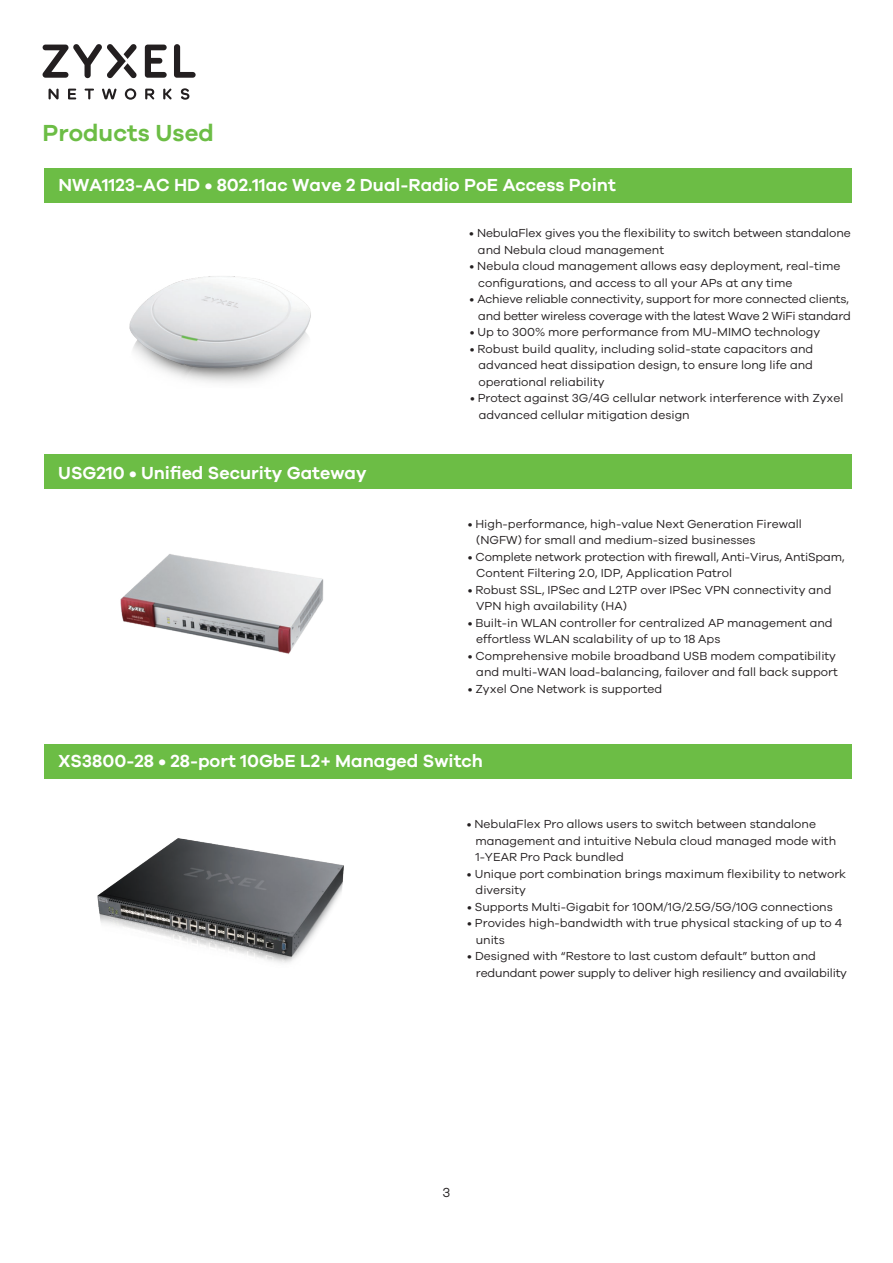
<style>
.page{position:relative;width:893px;height:1263px;background:#fff}
.page>*{position:absolute;margin:0;border:0;box-sizing:border-box;transform-origin:0 0}
.t1{font:600 24px "Galano Grotesque";color:#6cbd45}
.t2{font:600 18px "Galano Grotesque";color:#fff}
.t3{font:13.5px "Galano Grotesque";color:#231f20}
.t4{font:12px/16.5px "Galano Grotesque";color:#231f20}
</style>
<div class="page">
<div style="left:44px;top:168px;width:808px;height:34px;background:#6cbd45"></div>
<div style="left:44px;top:454px;width:808px;height:34px;background:#6cbd45"></div>
<div style="left:44px;top:744px;width:808px;height:34px;background:#6cbd45"></div>
<img style="left:129px;top:276px;width:182px;height:107px">
<img style="left:97px;top:838px;width:247px;height:125px">
<img style="left:120px;top:554px;width:204px;height:100px">
<svg style="left:49px;top:89px;width:10px;height:10px"></svg>
<svg style="left:68px;top:89px;width:8px;height:10px"></svg>
<svg style="left:85px;top:89px;width:9px;height:10px"></svg>
<svg style="left:102px;top:89px;width:15px;height:10px"></svg>
<svg style="left:125px;top:88px;width:11px;height:12px"></svg>
<svg style="left:163px;top:89px;width:9px;height:10px"></svg>
<svg style="left:181px;top:88px;width:8px;height:12px"></svg>
<svg style="left:145px;top:89px;width:10px;height:10px"></svg>
<svg style="left:174px;top:44px;width:22px;height:34px"></svg>
<svg style="left:145px;top:45px;width:22px;height:33px"></svg>
<svg style="left:42px;top:44px;width:95px;height:34px"></svg>
<h1 class="t1" style="left:43px;top:119px;width:173px">Products Used</h1>
<h2 class="t2" style="left:58px;top:174px;width:559px">NWA1123-AC HD • 802.11ac Wave 2 Dual-Radio PoE Access Point</h2>
<h2 class="t2" style="left:58px;top:462px;width:310px">USG210 • Unified Security Gateway</h2>
<p class="t4" style="left:478px;top:225px;width:374px;text-indent:-9px">• NebulaFlex gives you the flexibility to switch between standalone and Nebula cloud management</p>
<p class="t4" style="left:478px;top:258px;width:364px;text-indent:-9px">• Nebula cloud management allows easy deployment, real-time configurations, and access to all your APs at any time</p>
<p class="t4" style="left:470px;top:291px;width:383px;text-align:right">• Achieve reliable connectivity, support for more connected clients, and better wireless coverage with the latest Wave 2 WiFi standard</p>
<p class="t4" style="left:470px;top:324px;width:352px">• Up to 300% more performance from MU-MIMO technology</p>
<p class="t4" style="left:478px;top:340px;width:336px;text-align:justify;text-indent:-9px">• Robust build quality, including solid-state capacitors and advanced heat dissipation design, to ensure long life and operational reliability</p>
<p class="t4" style="left:479px;top:390px;width:366px;text-indent:-9px">• Protect against 3G/4G cellular network interference with Zyxel advanced cellular mitigation design</p>
<p class="t4" style="left:476px;top:515px;width:327px;text-indent:-9px">• High-performance, high-value Next Generation Firewall (NGFW) for small and medium-sized businesses</p>
<p class="t4" style="left:476px;top:548px;width:370px;text-indent:-9px">• Complete network protection with firewall, Anti-Virus, AntiSpam,<br>Content Filtering 2.0, IDP, Application Patrol</p>
<p class="t4" style="left:476px;top:581px;width:357px;text-indent:-9px">• Robust SSL, IPSec and L2TP over IPSec VPN connectivity and<br>VPN high availability (HA)</p>
<p class="t4" style="left:476px;top:614px;width:358px;text-indent:-9px">• Built-in WLAN controller for centralized AP management and effortless WLAN scalability of up to 18 Aps</p>
<p class="t4" style="left:468px;top:647px;width:372px;text-align:right">• Comprehensive mobile broadband USB modem compatibility and multi-WAN load-balancing, failover and fall back support</p>
<p class="t4" style="left:468px;top:680px;width:196px">• Zyxel One Network is supported</p>
<h2 class="t2" style="left:58px;top:750px;width:426px">XS3800-28 • 28-port 10GbE L2+ Managed Switch</h2>
<p class="t4" style="left:475px;top:815px;width:362px;text-indent:-9px">• NebulaFlex Pro allows users to switch between standalone management and intuitive Nebula cloud managed mode with<br>1-YEAR Pro Pack bundled</p>
<p class="t4" style="left:476px;top:865px;width:372px;text-indent:-9px">• Unique port combination brings maximum flexibility to network diversity</p>
<p class="t4" style="left:467px;top:898px;width:367px">• Supports Multi-Gigabit for 100M/1G/2.5G/5G/10G connections</p>
<p class="t4" style="left:476px;top:914px;width:368px;text-indent:-9px">• Provides high-bandwidth with true physical stacking of up to 4 units</p>
<p class="t4" style="left:476px;top:947px;width:373px;text-indent:-9px">• Designed with “Restore to last custom default” button and redundant power supply to deliver high resiliency and availability</p>
<p class="t3" style="left:443px;top:1185px;width:9px">3</p>
</div>
